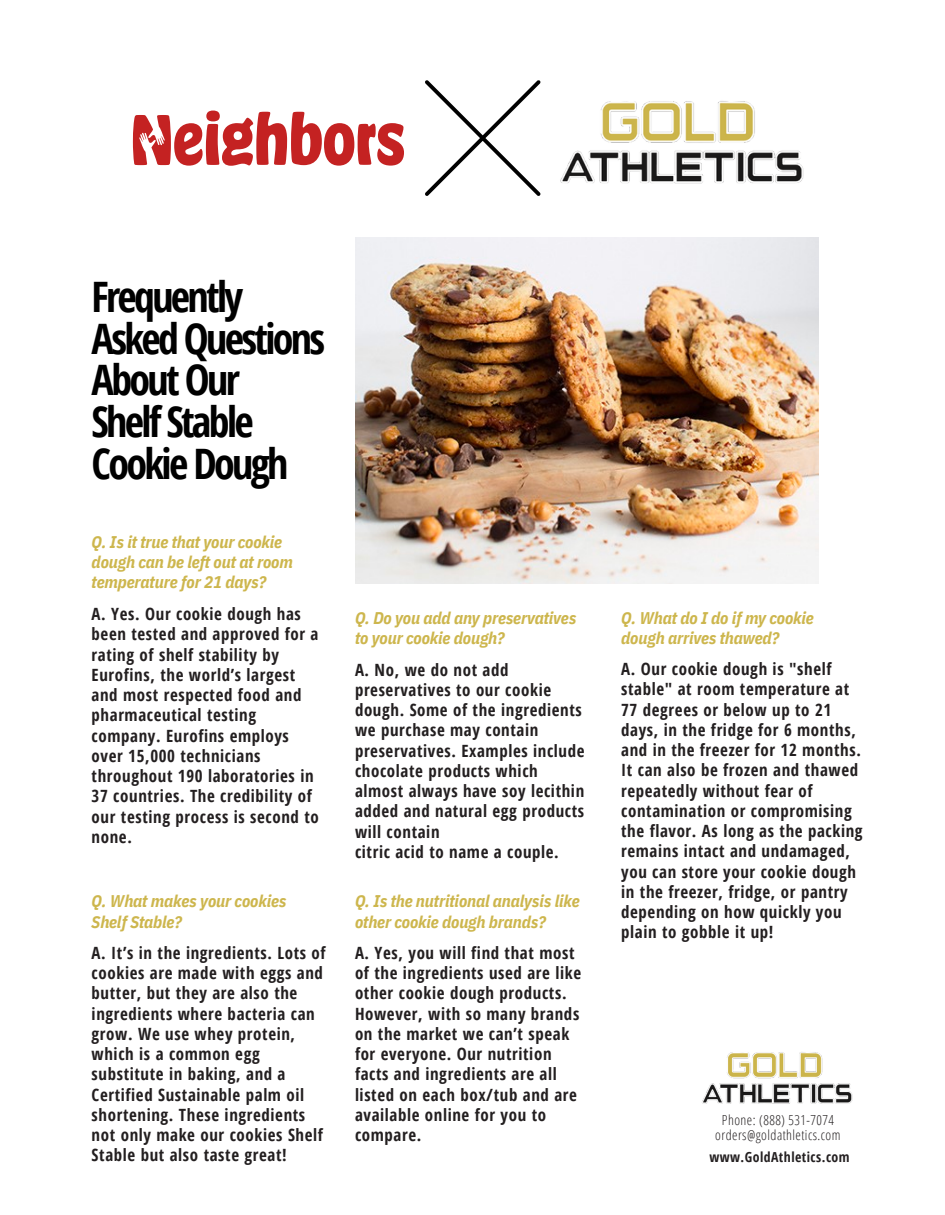
<style>
.page{position:relative;width:945px;height:1215px;background:#fff}
.page>*{position:absolute;margin:0;border:0;box-sizing:border-box;transform-origin:0 0}
.t1{font:700 42px/41.7px "Open Sans Condensed";letter-spacing:-.065em;color:#000}
.t2{font:700 16.95px/20.2px "Open Sans Condensed";letter-spacing:.04em;color:#231f20}
.t3{font:italic 700 16.95px/20.2px "IBM Plex Sans Cond";letter-spacing:-.01em;color:#cdb64d}
.t4{font:300 13.8px/15px "Open Sans Condensed";letter-spacing:.035em;color:#231f20;text-align:center}
.t5{font:700 13.8px "Open Sans Condensed";letter-spacing:.035em;color:#231f20}
</style>
<div class="page">
<div style="left:206px;top:111px;width:14px;height:10px;background:#c42222;border-radius:50%"></div>
<svg style="left:133px;top:112px;width:271px;height:54px"></svg>
<svg style="left:425px;top:80px;width:116px;height:116px"></svg>
<img style="left:560px;top:101px;width:244px;height:83px">
<img style="left:702px;top:1052px;width:151px;height:52px">
<img style="left:355px;top:237px;width:464px;height:347px">
<h1 class="t1" style="left:92px;top:275px;width:235px">Frequently<br>Asked Questions<br>About Our<br>Shelf Stable<br>Cookie Dough</h1>
<p class="t3" style="left:92px;top:531px;width:203px">Q. Is it true that your cookie dough can be left out at room temperature for 21 days?</p>
<p class="t2" style="left:92px;top:604px;width:229px">A. Yes. Our cookie dough has been tested and approved for a rating of shelf stability by<br>Eurofins, the world’s largest and most respected food and pharmaceutical testing company. Eurofins employs over 15,000 technicians throughout 190 laboratories in<br>37 countries. The credibility of our testing process is second to none.</p>
<p class="t3" style="left:92px;top:891px;width:196px">Q. What makes your cookies<br>Shelf Stable?</p>
<p class="t3" style="left:355px;top:608px;width:223px">Q. Do you add any preservatives to your cookie dough?</p>
<p class="t3" style="left:621px;top:608px;width:194px">Q. What do I do if my cookie dough arrives thawed?</p>
<p class="t2" style="left:355px;top:659px;width:231px">A. No, we do not add preservatives to our cookie dough. Some of the ingredients we purchase may contain preservatives. Examples include chocolate products which almost always have soy lecithin added and natural egg products will contain<br>citric acid to name a couple.</p>
<p class="t2" style="left:621px;top:658px;width:243px">A. Our cookie dough is "shelf stable" at room temperature at<br>77 degrees or below up to 21 days, in the fridge for 6 months, and in the freezer for 12 months.<br>It can also be frozen and thawed repeatedly without fear of contamination or compromising the flavor. As long as the packing remains intact and undamaged, you can store your cookie dough in the freezer, fridge, or pantry depending on how quickly you plain to gobble it up!</p>
<p class="t3" style="left:355px;top:891px;width:226px">Q. Is the nutritional analysis like other cookie dough brands?</p>
<p class="t2" style="left:92px;top:942px;width:235px">A. It’s in the ingredients. Lots of cookies are made with eggs and butter, but they are also the ingredients where bacteria can grow. We use whey protein, which is a common egg substitute in baking, and a<br>Certified Sustainable palm oil shortening. These ingredients not only make our cookies Shelf<br>Stable but also taste great!</p>
<p class="t2" style="left:355px;top:942px;width:228px">A. Yes, you will find that most of the ingredients used are like other cookie dough products.<br>However, with so many brands on the market we can’t speak for everyone. Our nutrition facts and ingredients are all listed on each box/tub and are available online for you to compare.</p>
<p class="t4" style="left:715px;top:1112px;width:127px">Phone: (888) 531-7074 orders@goldathletics.com</p>
<p class="t5" style="left:709px;top:1147px;width:142px">www.GoldAthletics.com</p>
</div>
